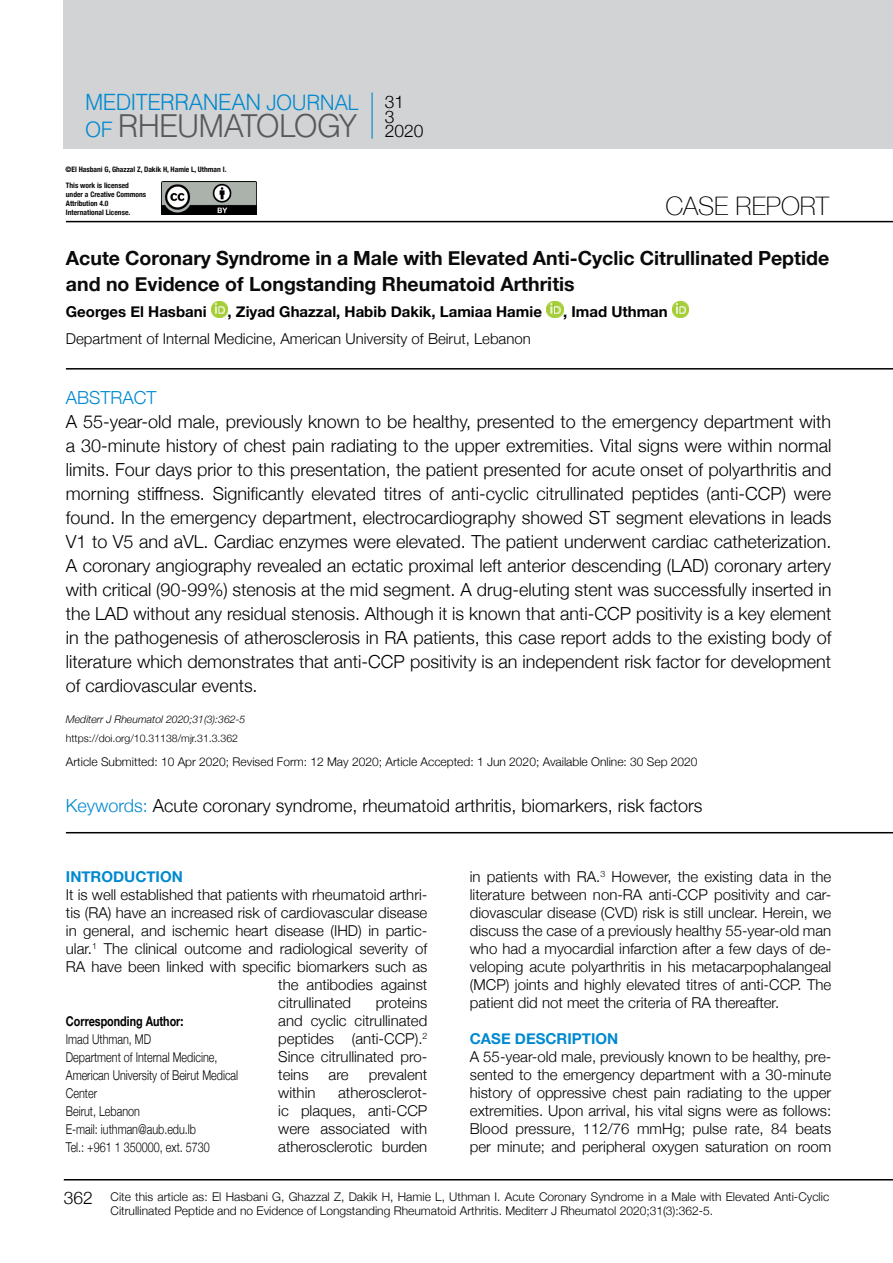
<style>
.page{position:relative;width:893px;height:1263px;background:#fff}
.page>*{position:absolute;margin:0;border:0;box-sizing:border-box;transform-origin:0 0}
.t1{font:31.2px "UB Helvetica Light";letter-spacing:-.025em;color:#58595b}
.t2{font:100 25.5px "Helvetica Neue";color:#000}
.t3{font:22.2px "UB Helvetica Light";letter-spacing:-.02em;color:#0089cf}
.t4{font:700 19.5px/25.5px "Helvetica Neue";color:#0b0a0b}
.t5{font:300 18px/24px "Helvetica Neue";color:#000;text-align:justify}
.t6{font:300 18px "Helvetica Neue";color:#0089cf}
.t7{font:300 17.4px/15px "Helvetica Neue";color:#000}
.t8{font:300 15px/18px "Helvetica Neue";color:#000;text-align:justify}
.t9{font:700 15px "Helvetica Neue";color:#000}
.t10{font:700 15px "Helvetica Neue";color:#0089cf}
.t11{font:300 13.5px/18px "Helvetica Neue";color:#000;scale:.8 1}
.t12{font:700 13.5px "Helvetica Neue";color:#000;scale:.8 1}
.t13{font:300 12px/13.5px "Helvetica Neue";color:#000}
.t14{font:300 10.5px "Helvetica Neue";color:#000}
.t15{font:italic 300 10.5px "Helvetica Neue";color:#000}
.t16{font:700 condensed 7.5px/9px "Helvetica Neue";color:#0b0a0b}
.s1{font-size:21px}
.s2{font-size:21px;color:#0089cf}
.s3{color:#0089cf}
</style>
<div class="page">
<div style="left:64px;top:0;width:829px;height:149px;background:#d1d3d4"></div>
<hr style="left:371px;top:92px;width:2px;height:47px;background:#0089cf">
<hr style="left:64px;top:1179px;width:829px;height:1px;background:#000">
<hr style="left:66px;top:221px;width:827px;height:1px;background:#000">
<img style="left:162px;top:181px;width:94px;height:34px">
<hr style="left:66px;top:368px;width:827px;height:2px;background:#000">
<hr style="left:66px;top:832px;width:827px;height:1px;background:#000">
<img style="left:211px;top:301px;width:17px;height:16px">
<img style="left:547px;top:301px;width:16px;height:16px">
<img style="left:673px;top:301px;width:16px;height:16px">
<h3 class="t3" style="left:85px;top:89px;width:275px">MEDITERRANEAN <span class="s1">JOURNAL</span></h3>
<h1 class="t1" style="left:85px;top:107px;width:273px"><span class="s2">OF</span> RHEUMATOLOGY</h1>
<p class="t16" style="left:65px;top:164px;width:162px">©El Hasbani G, Ghazzal Z, Dakik H, Hamie L, Uthman I.</p>
<p class="t16" style="left:66px;top:180px;width:82px">This work is licensed under a Creative Commons<br>Attribution 4.0<br>International License.</p>
<p class="t7" style="left:385px;top:93px;width:40px">31<br>3<br>2020</p>
<h2 class="t2" style="left:666px;top:186px;width:165px">CASE REPORT</h2>
<h3 class="t4" style="left:66px;top:246px;width:765px">Acute Coronary Syndrome in a Male with Elevated Anti-Cyclic Citrullinated Peptide and no Evidence of Longstanding Rheumatoid Arthritis</h3>
<p class="t9" style="left:66px;top:300px;width:142px">Georges El Hasbani</p>
<p class="t9" style="left:228px;top:300px;width:316px">, Ziyad Ghazzal, Habib Dakik, Lamiaa Hamie</p>
<p class="t9" style="left:563px;top:300px;width:106px">, Imad Uthman</p>
<p class="t8" style="left:66px;top:329px;width:466px">Department of Internal Medicine, American University of Beirut, Lebanon</p>
<p class="t6" style="left:66px;top:383px;width:92px">ABSTRACT</p>
<p class="t5" style="left:66px;top:408px;width:767px">A 55-year-old male, previously known to be healthy, presented to the emergency department with a 30-minute history of chest pain radiating to the upper extremities. Vital signs were within normal limits. Four days prior to this presentation, the patient presented for acute onset of polyarthritis and morning stiffness. Significantly elevated titres of anti-cyclic citrullinated peptides (anti‐CCP) were found. In the emergency department, electrocardiography showed ST segment elevations in leads V1 to V5 and aVL. Cardiac enzymes were elevated. The patient underwent cardiac catheterization.<br>A coronary angiography revealed an ectatic proximal left anterior descending (LAD) coronary artery with critical (90-99%) stenosis at the mid segment. A drug-eluting stent was successfully inserted in the LAD without any residual stenosis. Although it is known that anti-CCP positivity is a key element in the pathogenesis of atherosclerosis in RA patients, this case report adds to the existing body of literature which demonstrates that anti-CCP positivity is an independent risk factor for development of cardiovascular events.</p>
<p class="t15" style="left:66px;top:710px;width:181px">Mediterr J Rheumatol 2020;31(3):362-5</p>
<p class="t14" style="left:66px;top:730px;width:174px">https://doi.org/10.31138/mjr.31.3.362</p>
<p class="t13" style="left:66px;top:754px;width:633px">Article Submitted: 10 Apr 2020; Revised Form: 12 May 2020; Article Accepted: 1 Jun 2020; Available Online: 30 Sep 2020</p>
<p class="t5" style="left:66px;top:792px;width:638px"><span class="s3">Keywords:</span> Acute coronary syndrome, rheumatoid arthritis, biomarkers, risk factors</p>
<p class="t10" style="left:66px;top:865px;width:118px">INTRODUCTION</p>
<p class="t8" style="left:66px;top:885px;width:363px">It is well established that patients with rheumatoid arthri-</p>
<p class="t8" style="left:66px;top:903px;width:363px">tis (RA) have an increased risk of cardiovascular disease</p>
<p class="t8" style="left:66px;top:921px;width:363px">in general, and ischemic heart disease (IHD) in partic-</p>
<p class="t8" style="left:66px;top:939px;width:363px">ular.<sup>1</sup> The clinical outcome and radiological severity of</p>
<p class="t8" style="left:66px;top:957px;width:363px">RA have been linked with specific biomarkers such as</p>
<p class="t8" style="left:278px;top:975px;width:151px">the antibodies against</p>
<p class="t8" style="left:278px;top:993px;width:74px">citrullinated</p>
<p class="t8" style="left:278px;top:993px;width:151px;text-indent:97px">proteins and cyclic citrullinated peptides (anti‐CCP).<sup>2<br></sup>Since citrullinated pro&shy;teins</p>
<p class="t12" style="left:66px;top:1011px;width:149px">Corresponding Author:</p>
<p class="t11" style="left:66px;top:1029px;width:217px">Imad Uthman, MD<br>Department of Internal Medicine,<br>American University of Beirut Medical<br>Center<br>Beirut, Lebanon<br>E-mail: iuthman@aub.edu.lb<br>Tel.: +961 1 350000, ext. 5730</p>
<p class="t8" style="left:329px;top:1065px;width:22px">are</p>
<p class="t8" style="left:369px;top:1065px;width:60px">prevalent</p>
<p class="t8" style="left:278px;top:1083px;width:39px">within</p>
<p class="t8" style="left:278px;top:1083px;width:151px;text-indent:60px">atherosclerot&shy;ic plaques, anti-CCP were associated with atherosclerotic burden</p>
<p class="t8" style="left:470px;top:867px;width:363px">in patients with RA.<sup>3</sup> However, the existing data in the literature between non-RA anti-CCP positivity and car&shy;diovascular disease (CVD) risk is still unclear. Herein, we discuss the case of a previously healthy 55-year-old man who had a myocardial infarction after a few days of de&shy;veloping acute polyarthritis in his metacarpophalangeal (MCP) joints and highly elevated titres of anti-CCP. The patient did not meet the criteria of RA thereafter.</p>
<p class="t10" style="left:470px;top:1027px;width:150px">CASE DESCRIPTION</p>
<p class="t8" style="left:470px;top:1047px;width:363px">A 55-year-old male, previously known to be healthy, pre&shy;sented to the emergency department with a 30-minute history of oppressive chest pain radiating to the upper extremities. Upon arrival, his vital signs were as follows:<br>Blood pressure, 112/76 mmHg; pulse rate, 84 beats per minute; and peripheral oxygen saturation on room</p>
<p class="t7" style="left:64px;top:1189px;width:31px">362</p>
<p class="t13" style="left:111px;top:1189px;width:720px">Cite this article as: El Hasbani G, Ghazzal Z, Dakik H, Hamie L, Uthman I. Acute Coronary Syndrome in a Male with Elevated Anti-Cyclic<br>Citrullinated Peptide and no Evidence of Longstanding Rheumatoid Arthritis. Mediterr J Rheumatol 2020;31(3):362-5.</p>
</div>
